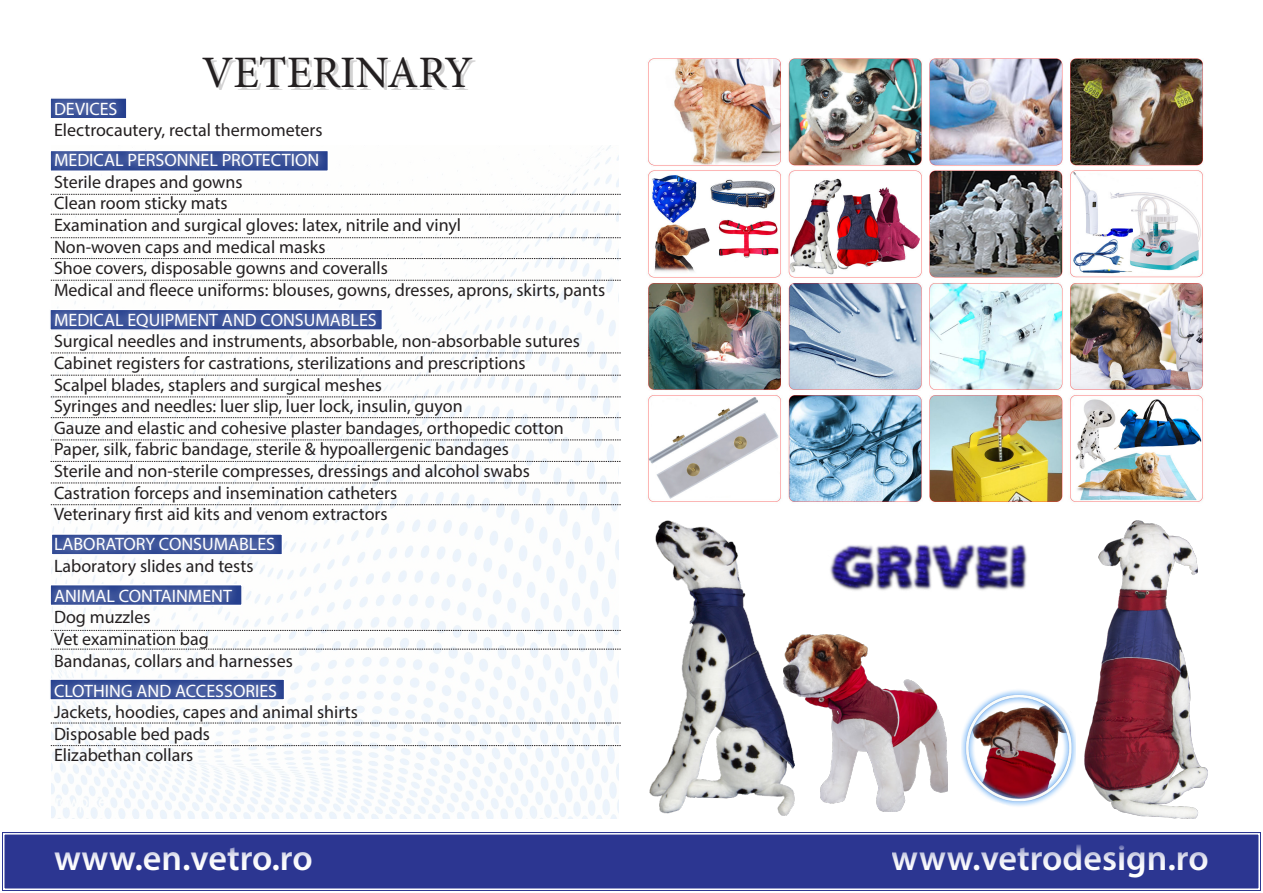
<style>
.page{position:relative;width:1263px;height:893px;background:#fff}
.page>*{position:absolute;margin:0;border:0;box-sizing:border-box;transform-origin:0 0}
.t1{font:45px "Minion Pro";color:#231f20}
.t2{font:600 36px "Myriad Pro";color:#fff}
.t3{font:18px "Myriad Pro";color:#231f20}
.t4{font:18px "Myriad Pro";color:#fff}
</style>
<div class="page">
<div style="left:2px;top:832px;width:1259px;height:59px;background:#2c3691"></div>
<div style="left:3px;top:833px;width:1257px;height:57px;border:1px solid #fff"></div>
<img style="left:52px;top:155px;width:567px;height:663px">
<img style="left:794px;top:634px;width:153px;height:178px">
<img style="left:648px;top:58px;width:555px;height:444px">
<img style="left:961px;top:690px;width:115px;height:117px">
<img style="left:649px;top:520px;width:145px;height:296px">
<img style="left:1084px;top:520px;width:124px;height:299px">
<img style="left:758px;top:523px;width:269px;height:82px">
<div style="left:45px;top:92px;width:569px;height:679px;background:#fff;opacity:.75"></div>
<div style="left:206px;top:59px;width:269px;height:31px;background:#231f20;opacity:.2"></div>
<p class="t1" style="left:202px;top:42px;width:272px">VETERINARY</p>
<p class="t4" style="left:54px;top:97px;width:65px">DEVICES</p>
<p class="t3" style="left:54px;top:119px;width:270px">Electrocautery, rectal thermometers</p>
<p class="t4" style="left:54px;top:149px;width:267px">MEDICAL PERSONNEL PROTECTION</p>
<p class="t3" style="left:54px;top:171px;width:190px">Sterile drapes and gowns</p>
<p class="t3" style="left:54px;top:192px;width:175px">Clean room sticky mats</p>
<p class="t3" style="left:54px;top:214px;width:409px">Examination and surgical gloves: latex, nitrile and vinyl</p>
<p class="t3" style="left:54px;top:235px;width:273px">Non-woven caps and medical masks</p>
<p class="t3" style="left:54px;top:257px;width:335px">Shoe covers, disposable gowns and coveralls</p>
<p class="t3" style="left:54px;top:279px;width:553px">Medical and fleece uniforms: blouses, gowns, dresses, aprons, skirts, pants</p>
<p class="t4" style="left:54px;top:309px;width:324px">MEDICAL EQUIPMENT AND CONSUMABLES</p>
<p class="t3" style="left:54px;top:330px;width:527px">Surgical needles and instruments, absorbable, non-absorbable sutures</p>
<p class="t3" style="left:54px;top:352px;width:473px">Cabinet registers for castrations, sterilizations and prescriptions</p>
<p class="t3" style="left:54px;top:373px;width:329px">Scalpel blades, staplers and surgical meshes</p>
<p class="t3" style="left:54px;top:395px;width:410px">Syringes and needles: luer slip, luer lock, insulin, guyon</p>
<p class="t3" style="left:54px;top:417px;width:511px">Gauze and elastic and cohesive plaster bandages, orthopedic cotton</p>
<p class="t3" style="left:54px;top:438px;width:457px">Paper, silk, fabric bandage, sterile &amp; hypoallergenic bandages</p>
<p class="t3" style="left:54px;top:460px;width:477px">Sterile and non-sterile compresses, dressings and alcohol swabs</p>
<p class="t3" style="left:54px;top:481px;width:345px">Castration forceps and insemination catheters</p>
<p class="t3" style="left:54px;top:503px;width:335px">Veterinary first aid kits and venom extractors</p>
<p class="t4" style="left:54px;top:533px;width:223px">LABORATORY CONSUMABLES</p>
<p class="t3" style="left:54px;top:555px;width:201px">Laboratory slides and tests</p>
<p class="t4" style="left:54px;top:585px;width:179px">ANIMAL CONTAINMENT</p>
<p class="t3" style="left:54px;top:606px;width:98px">Dog muzzles</p>
<p class="t3" style="left:54px;top:628px;width:156px">Vet examination bag</p>
<p class="t3" style="left:54px;top:649px;width:240px">Bandanas, collars and harnesses</p>
<p class="t4" style="left:54px;top:679px;width:225px">CLOTHING AND ACCESSORIES</p>
<p class="t3" style="left:54px;top:701px;width:305px">Jackets, hoodies, capes and animal shirts</p>
<p class="t3" style="left:54px;top:723px;width:158px">Disposable bed pads</p>
<p class="t3" style="left:54px;top:744px;width:141px">Elizabethan collars</p>
<h2 class="t2" style="left:54px;top:835px;width:260px">www.en.vetro.ro</h2>
<h2 class="t2" style="left:892px;top:835px;width:318px">www.vetrodesign.ro</h2>
</div>
